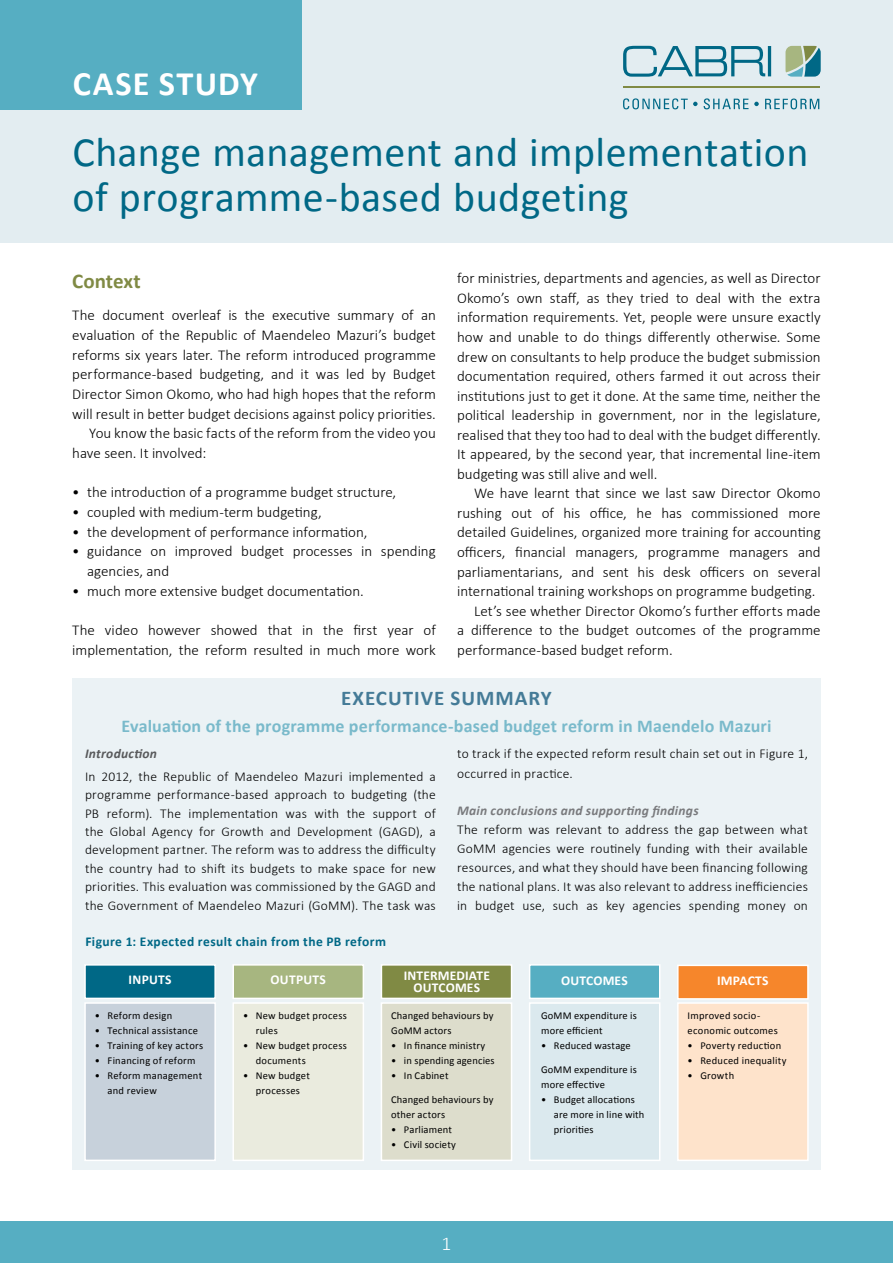
<style>
.page{position:relative;width:893px;height:1263px;background:#fff}
.page>*{position:absolute;margin:0;border:0;box-sizing:border-box;transform-origin:0 0}
.t1{font:42px/45px "Calibri";letter-spacing:.01em;color:#006886}
.t2{font:700 34.35px "Calibri";letter-spacing:.04em;color:#fff}
.t3{font:700 21px "Calibri";letter-spacing:.045em;color:#447b97}
.t4{font:700 21px "Calibri";letter-spacing:-.005em;color:#808a44}
.t5{font:300 19.5px "Calibri";color:#fff}
.t6{font:700 18px "Calibri";letter-spacing:.01em;color:#7abacb}
.t7{font:300 15px/19.5px "Calibri";color:#000}
.t8{font:300 13.5px/18.3px "Calibri";letter-spacing:.015em;color:#000;text-align:justify}
.t9{font:700 13.5px/12px "Calibri";letter-spacing:.01em;color:#fff;text-align:center}
.t10{font:700 13.5px "Calibri";letter-spacing:.03em;color:#006886}
.t11{font:italic 700 13.5px "Calibri";letter-spacing:.02em;color:#797a7d}
.t12{font:italic 700 13.5px "Calibri";letter-spacing:.02em;color:#58595b}
.t13{font:10.5px/15px "Calibri";letter-spacing:.02em;color:#000}
</style>
<div class="page">
<div style="left:72px;top:678px;width:749px;height:491px;background:#ebf2f5"></div>
<div style="left:0;top:1222px;width:893px;height:41px;background:#56aec2"></div>
<div style="left:0;top:0;width:893px;height:242px;background:#e3edf1"></div>
<div style="left:0;top:0;width:302px;height:109px;background:#56aec2"></div>
<svg style="left:623px;top:46px;width:148px;height:31px"></svg>
<svg style="left:785px;top:46px;width:36px;height:31px"></svg>
<svg style="left:623px;top:98px;width:196px;height:11px"></svg>
<hr style="left:623px;top:86px;width:197px;height:2px;background:#808a44">
<div style="left:84px;top:964px;width:132px;height:35px;background:#006886;border:2px solid #fff"></div>
<div style="left:84px;top:1002px;width:132px;height:159px;background:#c7d1db;border:2px solid #fff"></div>
<div style="left:232px;top:964px;width:132px;height:35px;background:#a7b680;border:2px solid #fff"></div>
<div style="left:232px;top:1002px;width:132px;height:159px;background:#eaebde;border:2px solid #fff"></div>
<div style="left:381px;top:964px;width:131px;height:35px;background:#808a44;border:2px solid #fff"></div>
<div style="left:381px;top:1002px;width:131px;height:159px;background:#ddc;border:2px solid #fff"></div>
<div style="left:529px;top:964px;width:131px;height:35px;background:#56aec2;border:2px solid #fff"></div>
<div style="left:529px;top:1002px;width:131px;height:159px;background:#dbe9ee;border:2px solid #fff"></div>
<div style="left:677px;top:964px;width:132px;height:36px;background:#f6862b;border:2px solid #fff"></div>
<div style="left:677px;top:1002px;width:132px;height:159px;background:#fee3cb;border:2px solid #fff"></div>
<h2 class="t2" style="left:73px;top:62px;width:187px">CASE STUDY</h2>
<h1 class="t1" style="left:73px;top:129px;width:737px">Change management and implementation of programme-based budgeting</h1>
<h3 class="t4" style="left:72px;top:268px;width:70px">Context</h3>
<p class="t7" style="left:72px;top:305px;width:365px">The document overleaf is the executive summary of an</p>
<p class="t7" style="left:72px;top:325px;width:365px">evaluation of the Republic of Maendeleo Mazuri’s budget</p>
<p class="t7" style="left:72px;top:344px;width:365px">reforms six years later. The reform introduced programme</p>
<p class="t7" style="left:72px;top:364px;width:365px">performance-based budgeting, and it was led by Budget</p>
<p class="t7" style="left:72px;top:384px;width:365px">Director Simon Okomo, who had high hopes that the reform</p>
<p class="t7" style="left:72px;top:403px;width:365px">will result in better budget decisions against policy priorities.</p>
<p class="t7" style="left:89px;top:423px;width:348px">You know the basic facts of the reform from the video you</p>
<p class="t7" style="left:72px;top:443px;width:135px">have seen. It involved:</p>
<p class="t7" style="left:72px;top:482px;width:325px">• the introduction of a programme budget structure,</p>
<p class="t7" style="left:72px;top:502px;width:251px">• coupled with medium-term budgeting,</p>
<p class="t7" style="left:72px;top:521px;width:297px">• the development of performance information,</p>
<p class="t7" style="left:87px;top:541px;width:350px;text-indent:-15px">• guidance on improved budget processes in spending agencies, and</p>
<p class="t7" style="left:72px;top:580px;width:293px">• much more extensive budget documentation.</p>
<p class="t7" style="left:72px;top:620px;width:365px">The video however showed that in the first year of implementation, the reform resulted in much more work</p>
<p class="t7" style="left:457px;top:268px;width:365px;text-align:justify">for ministries, departments and agencies, as well as Director Okomo’s own staff, as they tried to deal with the extra information requirements. Yet, people were unsure exactly how and unable to do things differently otherwise. Some drew on consultants to help produce the budget submission documentation required, others farmed it out across their institutions just to get it done. At the same time, neither the political leadership in government, nor in the legislature, realised that they too had to deal with the budget differently.<br>It appeared, by the second year, that incremental line-item budgeting was still alive and well.</p>
<p class="t7" style="left:474px;top:483px;width:348px">We have learnt that since we last saw Director Okomo</p>
<p class="t7" style="left:457px;top:502px;width:365px">rushing out of his office, he has commissioned more</p>
<p class="t7" style="left:457px;top:522px;width:365px">detailed Guidelines, organized more training for accounting</p>
<p class="t7" style="left:457px;top:542px;width:365px">officers, financial managers, programme managers and</p>
<p class="t7" style="left:457px;top:561px;width:365px">parliamentarians, and sent his desk officers on several</p>
<p class="t7" style="left:457px;top:581px;width:360px">international training workshops on programme budgeting.</p>
<p class="t7" style="left:474px;top:600px;width:348px">Let’s see whether Director Okomo’s further efforts made</p>
<p class="t7" style="left:457px;top:620px;width:365px">a difference to the budget outcomes of the programme</p>
<p class="t7" style="left:457px;top:639px;width:217px">performance-based budget reform.</p>
<h3 class="t3" style="left:341px;top:684px;width:212px">EXECUTIVE SUMMARY</h3>
<p class="t6" style="left:121px;top:714px;width:652px">Evaluation of the programme performance-based budget reform in Maendelo Mazuri</p>
<p class="t12" style="left:85px;top:746px;width:74px">Introduction</p>
<p class="t8" style="left:85px;top:767px;width:352px">In 2012, the Republic of Maendeleo Mazuri implemented a programme performance-based approach to budgeting (the PB reform). The implementation was with the support of the Global Agency for Growth and Development (GAGD), a development partner. The reform was to address the difficulty the country had to shift its budgets to make space for new priorities. This evaluation was commissioned by the GAGD and the Government of Maendeleo Mazuri (GoMM). The task was</p>
<p class="t8" style="left:457px;top:744px;width:352px;line-height:19px">to track if the expected reform result chain set out in Figure 1, occurred in practice.</p>
<p class="t11" style="left:457px;top:802px;width:243px">Main conclusions and supporting findings</p>
<p class="t8" style="left:457px;top:819px;width:352px;line-height:19px">The reform was relevant to address the gap between what GoMM agencies were routinely funding with their available resources, and what they should have been financing following the national plans. It was also relevant to address inefficiencies in budget use, such as key agencies spending money on</p>
<p class="t10" style="left:85px;top:933px;width:302px">Figure 1: Expected result chain from the PB reform</p>
<p class="t9" style="left:129px;top:974px;width:45px">INPUTS</p>
<p class="t13" style="left:95px;top:1008px;width:79px">• Reform design</p>
<p class="t13" style="left:95px;top:1023px;width:105px">• Technical assistance</p>
<p class="t13" style="left:95px;top:1038px;width:110px">• Training of key actors</p>
<p class="t13" style="left:95px;top:1053px;width:102px">• Financing of reform</p>
<p class="t13" style="left:108px;top:1068px;width:96px;text-indent:-13px">• Reform management and review</p>
<p class="t9" style="left:271px;top:974px;width:57px">OUTPUTS</p>
<p class="t9" style="left:404px;top:970px;width:88px">INTERMEDIATE<br>OUTCOMES</p>
<p class="t9" style="left:561px;top:975px;width:68px">OUTCOMES</p>
<p class="t9" style="left:717px;top:975px;width:53px">IMPACTS</p>
<p class="t13" style="left:391px;top:1008px;width:104px">Changed behaviours by<br>GoMM actors</p>
<p class="t13" style="left:391px;top:1038px;width:96px">• In finance ministry</p>
<p class="t13" style="left:391px;top:1053px;width:105px">• in spending agencies</p>
<p class="t13" style="left:391px;top:1068px;width:59px">• In Cabinet</p>
<p class="t13" style="left:391px;top:1092px;width:104px">Changed behaviours by other actors</p>
<p class="t13" style="left:391px;top:1122px;width:62px">• Parliament</p>
<p class="t13" style="left:391px;top:1137px;width:66px">• Civil society</p>
<p class="t13" style="left:256px;top:1008px;width:93px;text-indent:-13px">• New budget process rules</p>
<p class="t13" style="left:256px;top:1038px;width:93px;text-indent:-13px">• New budget process documents</p>
<p class="t13" style="left:243px;top:1068px;width:68px;text-align:center">• New budget processes</p>
<p class="t13" style="left:541px;top:1008px;width:97px">GoMM expenditure is more efficient</p>
<p class="t13" style="left:541px;top:1038px;width:91px">• Reduced wastage</p>
<p class="t13" style="left:541px;top:1062px;width:97px">GoMM expenditure is more effective</p>
<p class="t13" style="left:554px;top:1092px;width:92px;text-indent:-13px">• Budget allocations are more in line with priorities</p>
<p class="t13" style="left:688px;top:1008px;width:92px">Improved socio&shy;economic outcomes</p>
<p class="t13" style="left:688px;top:1038px;width:95px">• Poverty reduction</p>
<p class="t13" style="left:688px;top:1053px;width:101px">• Reduced inequality</p>
<p class="t13" style="left:688px;top:1068px;width:48px">• Growth</p>
<h3 class="t5" style="left:442px;top:1231px;width:11px">1</h3>
</div>
